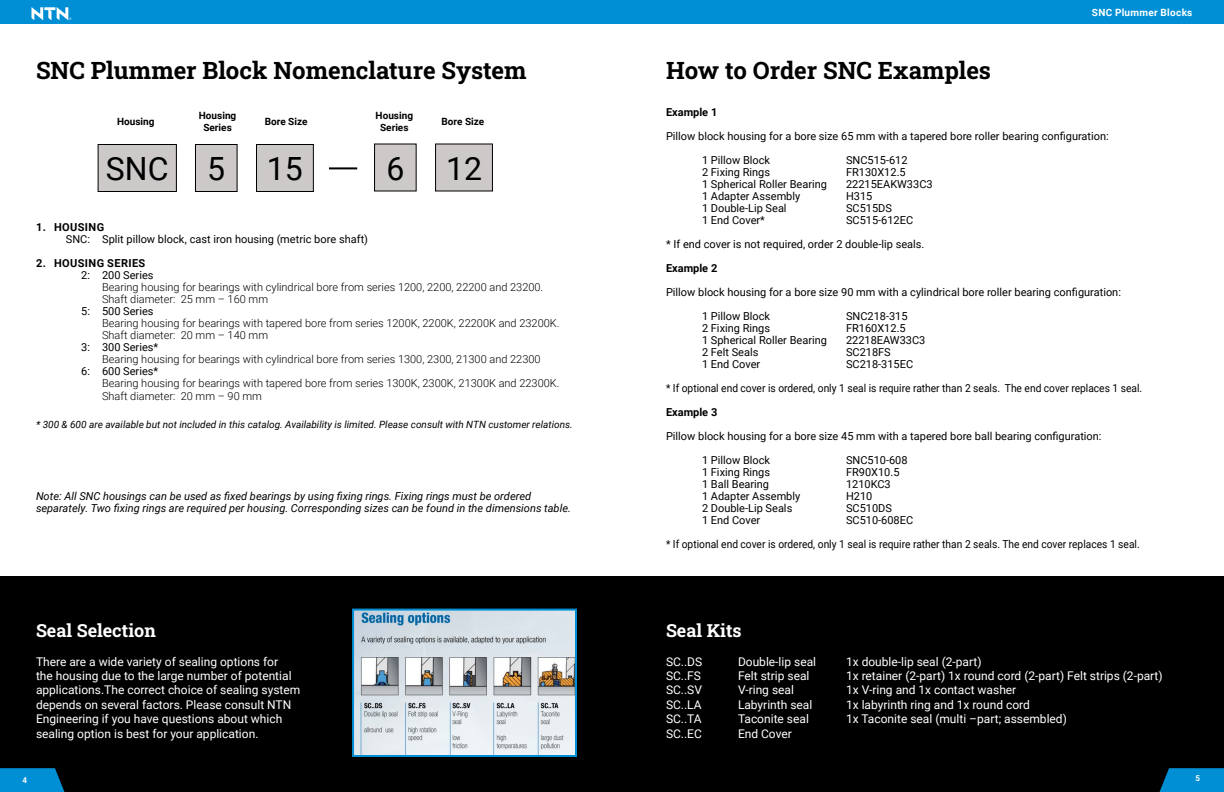
<style>
.page{position:relative;width:1224px;height:792px;background:#fff}
.page>*{position:absolute;margin:0;border:0;box-sizing:border-box;transform-origin:0 0}
.t1{font:32px "Roboto";color:#000}
.t2{font:700 24px "Roboto Slab";color:#000}
.t3{font:700 18px "Roboto Slab";color:#fff}
.t4{font:12px/14.4px "Roboto";color:#fff}
.t5{font:11px/24px "Roboto";color:#000}
.t6{font:300 11px/12px "Roboto";color:#000}
.t7{font:italic 11px/12px "Roboto";color:#000}
.t8{font:700 11px "Roboto";letter-spacing:.035em;color:#000}
.t9{font:700 11px "Roboto";color:#000}
.t10{font:italic 10px "Roboto";color:#000}
.t11{font:700 10px/12px "Roboto";color:#000;text-align:center}
.t12{font:700 10px "Roboto";letter-spacing:.03em;color:#fff}
.t13{font:700 8px "Roboto";color:#fff}
</style>
<div class="page">
<div style="left:0;top:576px;width:1224px;height:216px;background:#000"></div>
<svg style="left:1160px;top:768px;width:64px;height:24px;background:#0084c5"></svg>
<div style="left:0;top:0;width:1224px;height:24px;background:#008fd5"></div>
<svg style="left:0;top:768px;width:64px;height:24px;background:#0084c5"></svg>
<svg style="left:32px;top:7px;width:39px;height:13px"></svg>
<div style="left:98px;top:144px;width:78px;height:48px;background:#cdc9c9"></div>
<div style="left:98px;top:144px;width:79px;height:48px;border:1px solid #000"></div>
<div style="left:256px;top:144px;width:57px;height:48px;background:#cdc9c9"></div>
<div style="left:256px;top:144px;width:58px;height:48px;border:1px solid #000"></div>
<div style="left:195px;top:144px;width:42px;height:48px;background:#cdc9c9"></div>
<div style="left:195px;top:144px;width:43px;height:48px;border:1px solid #000"></div>
<hr style="left:329px;top:167px;width:28px;height:2px;background:#000">
<div style="left:436px;top:144px;width:56px;height:47px;background:#cdc9c9"></div>
<div style="left:435px;top:144px;width:58px;height:48px;border:1px solid #000"></div>
<div style="left:375px;top:144px;width:41px;height:47px;background:#cdc9c9"></div>
<img style="left:355px;top:612px;width:219px;height:142px">
<div style="left:352px;top:609px;width:225px;height:148px;border:2px solid #008fd5"></div>
<h2 class="t2" style="left:36px;top:54px;width:492px">SNC Plummer Block Nomenclature System</h2>
<p class="t11" style="left:117px;top:115px;width:39px">Housing</p>
<p class="t11" style="left:199px;top:109px;width:39px">Housing<br>Series</p>
<p class="t11" style="left:265px;top:115px;width:44px">Bore Size</p>
<p class="t11" style="left:376px;top:109px;width:39px">Housing<br>Series</p>
<p class="t11" style="left:442px;top:115px;width:44px">Bore Size</p>
<h1 class="t1" style="left:106px;top:146px;width:64px">SNC</h1>
<h1 class="t1" style="left:267px;top:146px;width:37px">15</h1>
<h1 class="t1" style="left:207px;top:146px;width:19px">5</h1>
<h1 class="t1" style="left:386px;top:146px;width:19px">6</h1>
<h1 class="t1" style="left:446px;top:146px;width:37px">12</h1>
<p class="t8" style="left:36px;top:219px;width:69px">1. HOUSING</p>
<p class="t5" style="left:66px;top:227px;width:304px">SNC: Split pillow block, cast iron housing (metric bore shaft)</p>
<p class="t8" style="left:36px;top:255px;width:111px">2. HOUSING SERIES</p>
<p class="t5" style="left:81px;top:263px;width:74px">2: 200 Series</p>
<p class="t6" style="left:102px;top:281px;width:443px">Bearing housing for bearings with cylindrical bore from series 1200, 2200, 22200 and 23200.<br>Shaft diameter: 25 mm – 160 mm</p>
<p class="t5" style="left:81px;top:299px;width:74px">5: 500 Series</p>
<p class="t6" style="left:102px;top:317px;width:459px">Bearing housing for bearings with tapered bore from series 1200K, 2200K, 22200K and 23200K.<br>Shaft diameter: 20 mm – 140 mm</p>
<p class="t5" style="left:81px;top:335px;width:79px">3: 300 Series*</p>
<p class="t6" style="left:102px;top:353px;width:440px">Bearing housing for bearings with cylindrical bore from series 1300, 2300, 21300 and 22300</p>
<p class="t5" style="left:81px;top:359px;width:79px">6: 600 Series*</p>
<p class="t6" style="left:102px;top:376px;width:459px;line-height:13.2px">Bearing housing for bearings with tapered bore from series 1300K, 2300K, 21300K and 22300K.<br>Shaft diameter: 20 mm – 90 mm</p>
<p class="t10" style="left:36px;top:417px;width:538px">* 300 &amp; 600 are available but not included in this catalog. Availability is limited. Please consult with NTN customer relations.</p>
<p class="t7" style="left:36px;top:489px;width:536px">Note: All SNC housings can be used as fixed bearings by using fixing rings. Fixing rings must be ordered separately. Two fixing rings are required per housing. Corresponding sizes can be found in the dimensions table.</p>
<h3 class="t3" style="left:36px;top:618px;width:121px">Seal Selection</h3>
<p class="t4" style="left:36px;top:654px;width:266px">There are a wide variety of sealing options for<br>the housing due to the large number of potential applications.The correct choice of sealing system depends on several factors. Please consult NTN Engineering if you have questions about which sealing option is best for your application.</p>
<p class="t13" style="left:23px;top:774px;width:6px">4</p>
<h2 class="t2" style="left:666px;top:54px;width:327px">How to Order SNC Examples</h2>
<p class="t12" style="left:1092px;top:5px;width:102px">SNC Plummer Blocks</p>
<p class="t9" style="left:666px;top:105px;width:53px">Example 1</p>
<p class="t5" style="left:702px;top:124px;width:408px;text-indent:-36px">Pillow block housing for a bore size 65 mm with a tapered bore roller bearing configuration:<br>1 Pillow Block</p>
<p class="t5" style="left:846px;top:148px;width:63px">SNC515-612</p>
<p class="t5" style="left:702px;top:160px;width:70px">2 Fixing Rings</p>
<p class="t5" style="left:846px;top:160px;width:61px">FR130X12.5</p>
<p class="t5" style="left:702px;top:172px;width:126px">1 Spherical Roller Bearing</p>
<p class="t5" style="left:846px;top:172px;width:88px">22215EAKW33C3</p>
<p class="t5" style="left:702px;top:184px;width:100px">1 Adapter Assembly</p>
<p class="t5" style="left:846px;top:184px;width:28px">H315</p>
<p class="t5" style="left:702px;top:196px;width:86px">1 Double-Lip Seal</p>
<p class="t5" style="left:846px;top:196px;width:47px">SC515DS</p>
<p class="t5" style="left:702px;top:208px;width:65px">1 End Cover*</p>
<p class="t5" style="left:666px;top:208px;width:260px;text-indent:180px">SC515-612EC<br>* If end cover is not required, order 2 double-lip seals.</p>
<p class="t9" style="left:666px;top:261px;width:53px">Example 2</p>
<p class="t5" style="left:702px;top:280px;width:421px;text-indent:-36px">Pillow block housing for a bore size 90 mm with a cylindrical bore roller bearing configuration:<br>1 Pillow Block</p>
<p class="t5" style="left:846px;top:304px;width:63px">SNC218-315</p>
<p class="t5" style="left:702px;top:316px;width:70px">2 Fixing Rings</p>
<p class="t5" style="left:846px;top:316px;width:61px">FR160X12.5</p>
<p class="t5" style="left:702px;top:328px;width:126px">1 Spherical Roller Bearing</p>
<p class="t5" style="left:846px;top:328px;width:81px">22218EAW33C3</p>
<p class="t5" style="left:702px;top:340px;width:58px">2 Felt Seals</p>
<p class="t5" style="left:846px;top:340px;width:46px">SC218FS</p>
<p class="t5" style="left:702px;top:352px;width:60px">1 End Cover</p>
<p class="t5" style="left:666px;top:352px;width:478px;text-indent:180px">SC218-315EC<br>* If optional end cover is ordered, only 1 seal is require rather than 2 seals. The end cover replaces 1 seal.</p>
<p class="t9" style="left:666px;top:405px;width:53px">Example 3</p>
<p class="t5" style="left:702px;top:424px;width:401px;text-indent:-36px">Pillow block housing for a bore size 45 mm with a tapered bore ball bearing configuration:<br>1 Pillow Block</p>
<p class="t5" style="left:846px;top:448px;width:63px">SNC510-608</p>
<p class="t5" style="left:702px;top:460px;width:70px">1 Fixing Rings</p>
<p class="t5" style="left:846px;top:460px;width:55px">FR90X10.5</p>
<p class="t5" style="left:702px;top:472px;width:69px">1 Ball Bearing</p>
<p class="t5" style="left:846px;top:472px;width:46px">1210KC3</p>
<p class="t5" style="left:702px;top:484px;width:100px">1 Adapter Assembly</p>
<p class="t5" style="left:846px;top:484px;width:28px">H210</p>
<p class="t5" style="left:702px;top:496px;width:92px">2 Double-Lip Seals</p>
<p class="t5" style="left:846px;top:496px;width:47px">SC510DS</p>
<p class="t5" style="left:702px;top:508px;width:60px">1 End Cover</p>
<p class="t5" style="left:666px;top:508px;width:475px;text-indent:180px">SC510-608EC<br>* If optional end cover is ordered, only 1 seal is require rather than 2 seals. The end cover replaces 1 seal.</p>
<h3 class="t3" style="left:666px;top:618px;width:77px">Seal Kits</h3>
<p class="t4" style="left:666px;top:654px;width:38px">SC..DS</p>
<p class="t4" style="left:738px;top:654px;width:80px">Double-lip seal</p>
<p class="t4" style="left:846px;top:654px;width:137px">1x double-lip seal (2-part)</p>
<p class="t4" style="left:666px;top:668px;width:36px">SC..FS</p>
<p class="t4" style="left:738px;top:668px;width:73px">Felt strip seal</p>
<p class="t4" style="left:846px;top:668px;width:318px">1x retainer (2-part) 1x round cord (2-part) Felt strips (2-part)</p>
<p class="t4" style="left:666px;top:683px;width:37px">SC..SV</p>
<p class="t4" style="left:738px;top:683px;width:58px">V-ring seal</p>
<p class="t4" style="left:846px;top:683px;width:172px">1x V-ring and 1x contact washer</p>
<p class="t4" style="left:666px;top:697px;width:37px">SC..LA</p>
<p class="t4" style="left:738px;top:697px;width:76px">Labyrinth seal</p>
<p class="t4" style="left:846px;top:697px;width:185px">1x labyrinth ring and 1x round cord</p>
<p class="t4" style="left:666px;top:711px;width:37px">SC..TA</p>
<p class="t4" style="left:738px;top:711px;width:72px">Taconite seal</p>
<p class="t4" style="left:846px;top:711px;width:222px">1x Taconite seal (multi –part; assembled)</p>
<p class="t4" style="left:666px;top:726px;width:37px">SC..EC</p>
<p class="t4" style="left:738px;top:726px;width:55px">End Cover</p>
<p class="t13" style="left:1196px;top:772px;width:6px">5</p>
</div>
